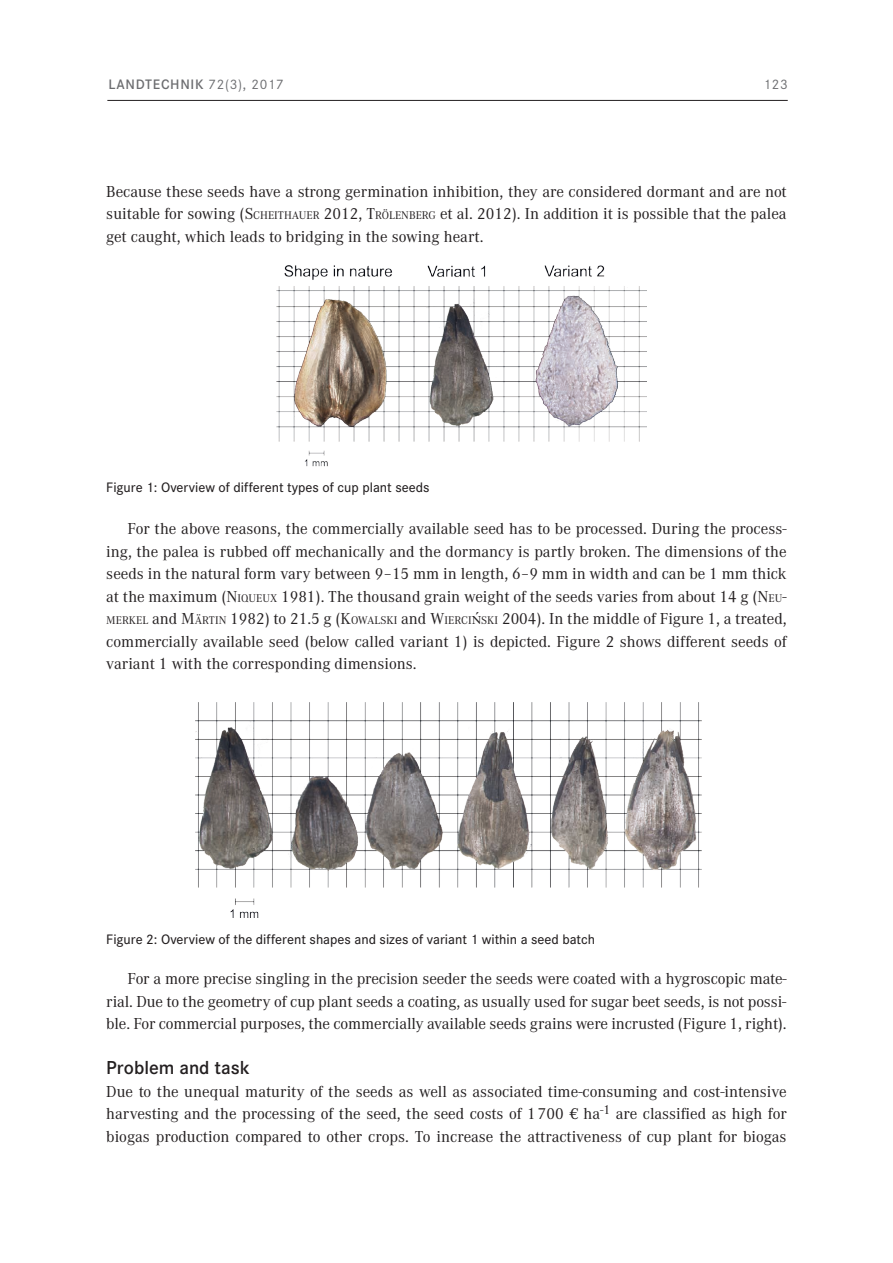
<style>
.page{position:relative;width:893px;height:1263px;background:#fff}
.page>*{position:absolute;margin:0;border:0;box-sizing:border-box;transform-origin:0 0}
.t1{font:600 19.5px "Corporate S";color:#231f20}
.t2{font:16.5px/22.5px "Corporate A";color:#231f20;text-align:justify}
.t3{font:500 14.25px "Corporate S";color:#231f20}
.t4{font:600 14.25px "Corporate S";letter-spacing:.05em;color:#6c6d70}
.t5{font:14.25px "Corporate S";color:#6c6d70}
.s1{font-family:"Corporate S Reg 2";font-weight:400}
.s2{font-style:inherit}
.s3{font-size:11.55px}
.s4{font-family:"Times New Roman"}
</style>
<div class="page">
<hr style="left:107px;top:100px;width:681px;height:1px;background:#231f20">
<img style="left:276px;top:265px;width:370px;height:202px">
<img style="left:196px;top:703px;width:506px;height:215px">
<p class="t4" style="left:108px;top:76px;width:177px">LANDTECHNIK <span class="s1">72(3), 2017</span></p>
<p class="t5" style="left:763px;top:76px;width:26px">123</p>
<p class="t2" style="left:106px;top:180px;width:682px">Because these seeds have a strong germination inhibition, they are considered dormant and are not suitable for sowing (<span class="s2">S</span><span class="s3">CHEITHAUER</span> 2012, <span class="s2">T</span><span class="s3">RÖLENBERG</span> et al. 2012). In addition it is possible that the palea get caught, which leads to bridging in the sowing heart.</p>
<p class="t3" style="left:106px;top:479px;width:325px">Figure 1: Overview of different types of cup plant seeds</p>
<p class="t2" style="left:106px;top:518px;width:682px;text-indent:21px">For the above reasons, the commercially available seed has to be processed. During the process&shy;ing, the palea is rubbed off mechanically and the dormancy is partly broken. The dimensions of the seeds in the natural form vary between 9–15 mm in length, 6–9 mm in width and can be 1 mm thick at the maximum (<span class="s2">N</span><span class="s3">IQUEUX</span> 1981). The thousand grain weight of the seeds varies from about 14 g (<span class="s2">N</span><span class="s3">EU</span><span class="s2">-</span><span class="s3">MERKEL</span> and <span class="s2">M</span><span class="s3">ÄRTIN</span> 1982) to 21.5 g (<span class="s2">K</span><span class="s3">OWALSKI</span> and <span class="s2">W</span><span class="s3">IERCI</span><span class="s4">ń</span><span class="s3">SKI</span> 2004). In the middle of Figure 1, a treated, commercially available seed (below called variant 1) is depicted. Figure 2 shows different seeds of variant 1 with the corresponding dimensions.</p>
<p class="t3" style="left:106px;top:931px;width:490px">Figure 2: Overview of the different shapes and sizes of variant 1 within a seed batch</p>
<p class="t2" style="left:106px;top:968px;width:682px;text-indent:21px">For a more precise singling in the precision seeder the seeds were coated with a hygroscopic mate&shy;rial. Due to the geometry of cup plant seeds a coating, as usually used for sugar beet seeds, is not possi&shy;ble. For commercial purposes, the commercially available seeds grains were incrusted (Figure 1, right).</p>
<p class="t1" style="left:106px;top:1057px;width:145px">Problem and task</p>
<p class="t2" style="left:106px;top:1080px;width:682px">Due to the unequal maturity of the seeds as well as associated time-consuming and cost-intensive harvesting and the processing of the seed, the seed costs of 1700 € ha<sup>-1</sup> are classified as high for biogas production compared to other crops. To increase the attractiveness of cup plant for biogas</p>
</div>
